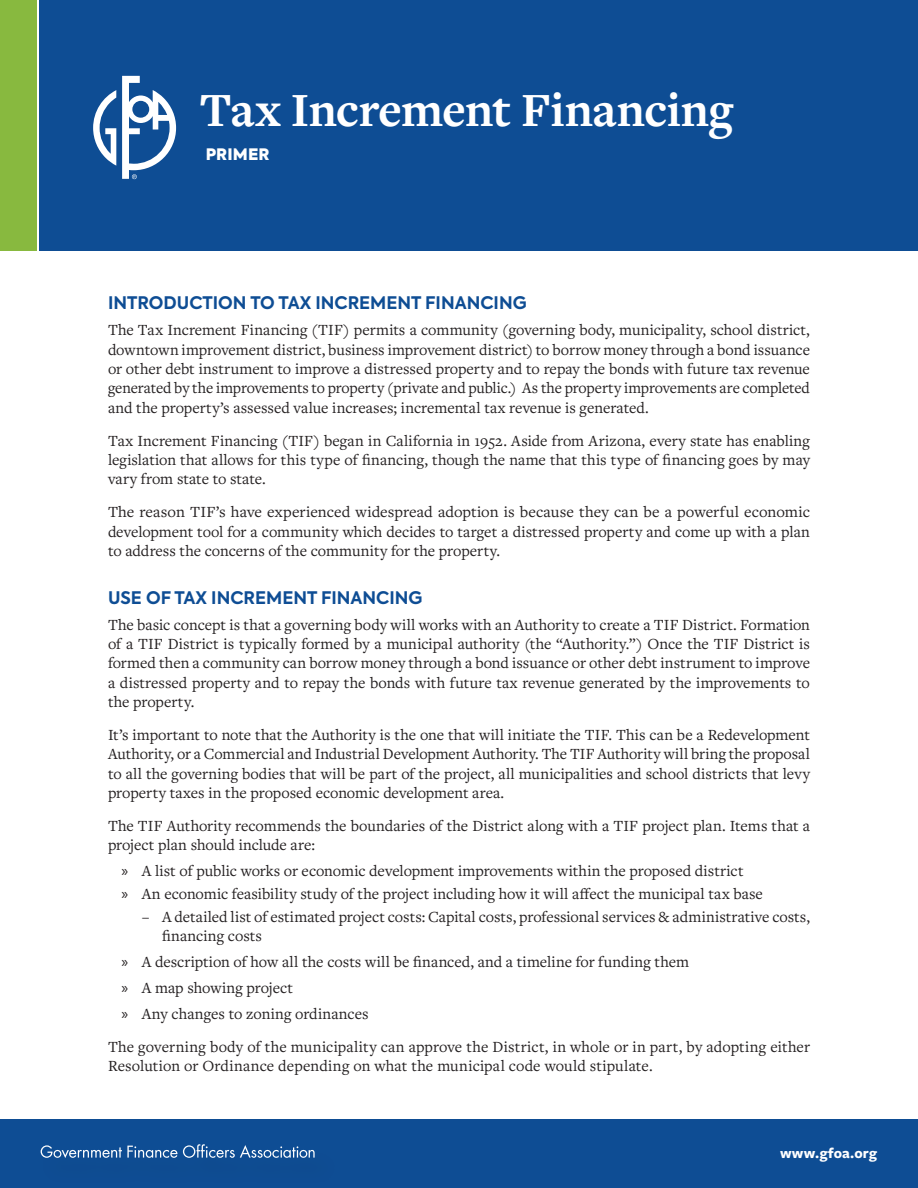
<style>
.page{position:relative;width:918px;height:1188px;background:#fff}
.page>*{position:absolute;margin:0;border:0;box-sizing:border-box;transform-origin:0 0}
.t1{font:700 49.5px "Freight Text Pro";letter-spacing:-.01em;color:#fff}
.t2{font:700 17.25px "Axiforma";color:#0e4d94}
.t3{font:16.2px/19.4px "Freight Text Pro";color:#231f20;text-align:justify}
.t4{font:900 15.75px "Axiforma";letter-spacing:.01em;color:#fff}
.t5{font:700 15px "Freight Sans Pro";letter-spacing:.005em;color:#fff}
.s1{font-family:"Myriad Pro"}
</style>
<div class="page">
<div style="left:40px;top:0;width:878px;height:251px;background:#0e4d94"></div>
<div style="left:0;top:1120px;width:918px;height:68px;background:#0e4d94"></div>
<svg style="left:122px;top:76px;width:54px;height:103px"></svg>
<svg style="left:93px;top:90px;width:23px;height:76px"></svg>
<div style="left:0;top:0;width:37px;height:251px;background:#88b93f"></div>
<svg style="left:41px;top:1144px;width:274px;height:14px"></svg>
<p class="t1" style="left:200px;top:77px;width:535px">Tax Increment Financing</p>
<p class="t4" style="left:206px;top:143px;width:65px">PRIMER</p>
<p class="t2" style="left:108px;top:291px;width:420px">INTRODUCTION TO TAX INCREMENT FINANCING</p>
<p class="t3" style="left:108px;top:320px;width:704px">The Tax Increment Financing (TIF) permits a community (governing body, municipality, school district, downtown improvement district, business improvement district) to borrow money through a bond issuance or other debt instrument to improve a distressed property and to repay the bonds with future tax revenue generated by the improvements to property (private and public.) As the property improvements are completed and the property’s assessed value increases; incremental tax revenue is generated.</p>
<p class="t3" style="left:108px;top:430px;width:704px">Tax Increment Financing (TIF) began in California in 1952. Aside from Arizona, every state has enabling legislation that allows for this type of financing, though the name that this type of financing goes by may vary from state to state.</p>
<p class="t3" style="left:108px;top:502px;width:704px">The reason TIF’s have experienced widespread adoption is because they can be a powerful economic development tool for a community which decides to target a distressed property and come up with a plan to address the concerns of the community for the property.</p>
<p class="t2" style="left:108px;top:586px;width:316px">USE OF TAX INCREMENT FINANCING</p>
<p class="t3" style="left:108px;top:614px;width:704px">The basic concept is that a governing body will works with an Authority to create a TIF District. Formation of a TIF District is typically formed by a municipal authority (the “Authority.”) Once the TIF District is formed then a community can borrow money through a bond issuance or other debt instrument to improve a distressed property and to repay the bonds with future tax revenue generated by the improvements to the property.</p>
<p class="t3" style="left:108px;top:725px;width:704px">It’s important to note that the Authority is the one that will initiate the TIF. This can be a Redevelopment Authority, or a Commercial and Industrial Development Authority. The TIF Authority will bring the proposal to all the governing bodies that will be part of the project, all municipalities and school districts that levy property taxes in the proposed economic development area.</p>
<p class="t3" style="left:108px;top:815px;width:704px">The TIF Authority recommends the boundaries of the District along with a TIF project plan. Items that a project plan should include are:</p>
<p class="t3" style="left:122px;top:861px;width:624px"><span class="s1">»</span> A list of public works or economic development improvements within the proposed district</p>
<p class="t3" style="left:122px;top:883px;width:643px"><span class="s1">»</span> An economic feasibility study of the project including how it will affect the municipal tax base</p>
<p class="t3" style="left:162px;top:906px;width:649px;text-indent:-20px">− A detailed list of estimated project costs: Capital costs, professional services &amp; administrative costs, financing costs</p>
<p class="t3" style="left:122px;top:952px;width:569px"><span class="s1">»</span> A description of how all the costs will be financed, and a timeline for funding them</p>
<p class="t3" style="left:122px;top:978px;width:173px"><span class="s1">»</span> A map showing project</p>
<p class="t3" style="left:122px;top:1004px;width:249px"><span class="s1">»</span> Any changes to zoning ordinances</p>
<p class="t3" style="left:108px;top:1037px;width:704px">The governing body of the municipality can approve the District, in whole or in part, by adopting either<br>Resolution or Ordinance depending on what the municipal code would stipulate.</p>
<p class="t5" style="left:780px;top:1143px;width:99px">www.gfoa.org</p>
</div>
